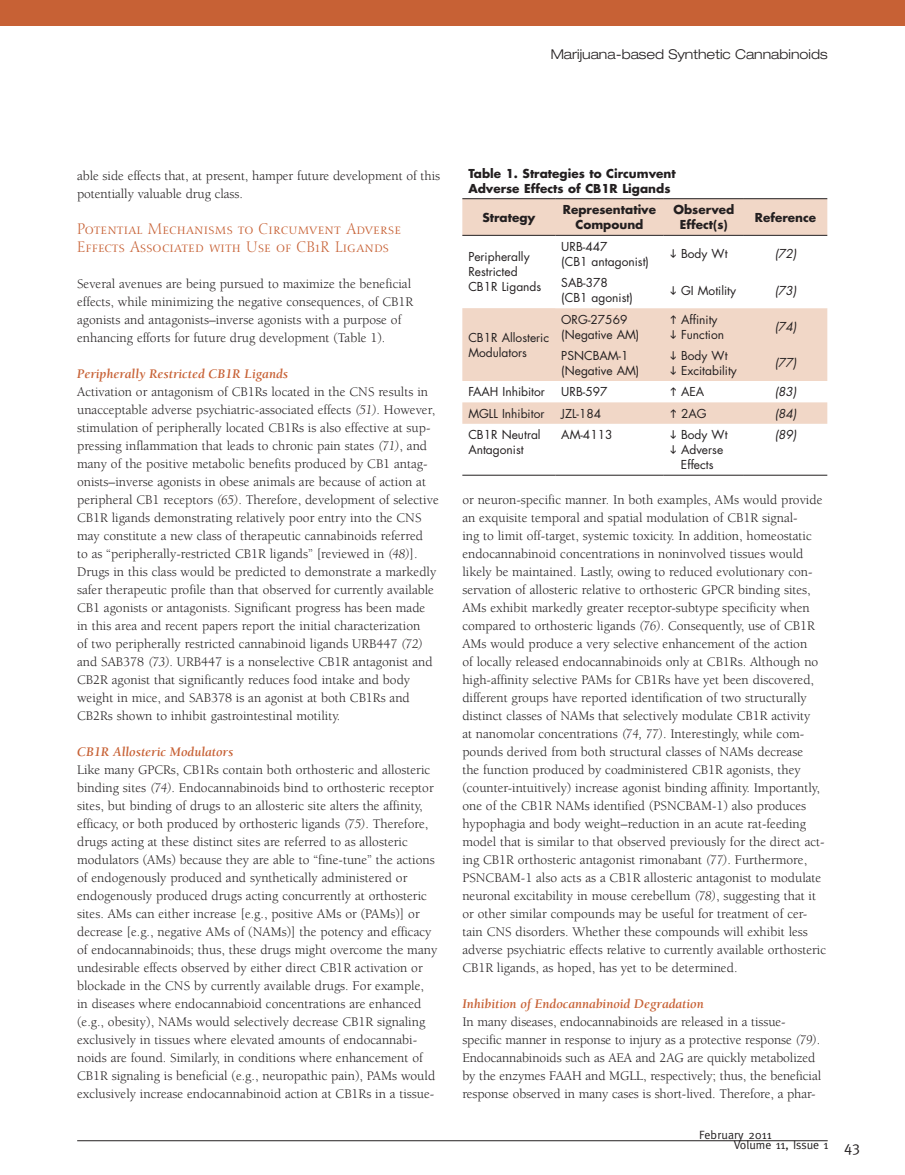
<style>
.page{position:relative;width:905px;height:1175px;background:#fff}
.page>*{position:absolute;margin:0;border:0;box-sizing:border-box;transform-origin:0 0}
.t1{font:15px/18px "Nofret Light SC";color:#c76135}
.t2{font:15px "Meta";color:#231f20}
.t3{font:13.5px/18px "Berkeley";color:#231f20}
.t4{font:italic 700 13.5px "Berkeley";color:#c76135}
.t5{font:300 expanded 13.5px "Helvetica Neue";color:#231f20}
.t6{font:12px/15px "Futura";color:#231f20}
.t7{font:700 12px/15px "Futura";color:#231f20;text-align:center}
.t8{font:italic 12px "Futura";color:#231f20}
.t9{font:12px/10.5px "Meta";color:#231f20}
.s1{font-style:italic}
</style>
<div class="page">
<div style="left:0;top:0;width:904px;height:25px;background:#c76135"></div>
<hr style="left:77px;top:1140px;width:750px;height:1px;background:#231f20">
<svg style="left:462px;top:199px;width:365px;height:225px;fill:#f1d7c7"></svg>
<hr style="left:462px;top:198px;width:93px;height:1px;background:#231f20">
<hr style="left:555px;top:198px;width:108px;height:1px;background:#231f20">
<hr style="left:663px;top:198px;width:81px;height:1px;background:#231f20">
<hr style="left:744px;top:198px;width:83px;height:1px;background:#231f20">
<hr style="left:462px;top:235px;width:93px;height:1px;background:#231f20">
<hr style="left:462px;top:475px;width:93px;height:1px;background:#231f20">
<hr style="left:555px;top:475px;width:108px;height:1px;background:#231f20">
<hr style="left:663px;top:475px;width:81px;height:1px;background:#231f20">
<hr style="left:744px;top:475px;width:83px;height:1px;background:#231f20">
<svg style="left:555px;top:235px;width:272px;height:73px"></svg>
<svg style="left:671px;top:315px;width:4px;height:8px"></svg>
<svg style="left:671px;top:330px;width:4px;height:8px"></svg>
<svg style="left:671px;top:351px;width:4px;height:9px"></svg>
<svg style="left:671px;top:366px;width:4px;height:9px"></svg>
<svg style="left:671px;top:387px;width:4px;height:9px"></svg>
<svg style="left:671px;top:409px;width:4px;height:9px"></svg>
<p class="t5" style="left:550px;top:46px;width:278px">Marijuana-based Synthetic Cannabinoids</p>
<p class="t3" style="left:77px;top:167px;width:364px">able side effects that, at present, hamper future development of this potentially valuable drug class.</p>
<p class="t1" style="left:77px;top:220px;width:325px">Potential Mechanisms to Circumvent Adverse<br>Effects Associated with Use of CB1R Ligands</p>
<p class="t3" style="left:77px;top:275px;width:337px">Several avenues are being pursued to maximize the beneficial effects, while minimizing the negative consequences, of CB1R agonists and antagonists–inverse agonists with a purpose of enhancing efforts for future drug development (Table 1).</p>
<p class="t4" style="left:77px;top:367px;width:212px">Peripherally Restricted CB1R Ligands</p>
<p class="t3" style="left:77px;top:383px;width:363px">Activation or antagonism of CB1Rs located in the CNS results in unacceptable adverse psychiatric-associated effects <span class="s1">(51)</span>. However, stimulation of peripherally located CB1Rs is also effective at sup&shy;pressing inflammation that leads to chronic pain states <span class="s1">(71)</span>, and many of the positive metabolic benefits produced by CB1 antag&shy;onists–inverse agonists in obese animals are because of action at peripheral CB1 receptors <span class="s1">(65)</span>. Therefore, development of selective CB1R ligands demonstrating relatively poor entry into the CNS may constitute a new class of therapeutic cannabinoids referred<br>to as “peripherally-restricted CB1R ligands” [reviewed in <span class="s1">(48)</span>].<br>Drugs in this class would be predicted to demonstrate a markedly safer therapeutic profile than that observed for currently available CB1 agonists or antagonists. Significant progress has been made in this area and recent papers report the initial characterization<br>of two peripherally restricted cannabinoid ligands URB447 <span class="s1">(72) </span>and SAB378 <span class="s1">(73)</span>. URB447 is a nonselective CB1R antagonist and CB2R agonist that significantly reduces food intake and body weight in mice, and SAB378 is an agonist at both CB1Rs and CB2Rs shown to inhibit gastrointestinal motility.</p>
<p class="t4" style="left:77px;top:745px;width:158px">CB1R Allosteric Modulators</p>
<p class="t3" style="left:77px;top:761px;width:361px">Like many GPCRs, CB1Rs contain both orthosteric and allosteric binding sites <span class="s1">(74)</span>. Endocannabinoids bind to orthosteric receptor sites, but binding of drugs to an allosteric site alters the affinity, efficacy, or both produced by orthosteric ligands <span class="s1">(75)</span>. Therefore, drugs acting at these distinct sites are referred to as allosteric modulators (AMs) because they are able to “fine-tune” the actions of endogenously produced and synthetically administered or endogenously produced drugs acting concurrently at orthosteric sites. AMs can either increase [e.g., positive AMs or (PAMs)] or decrease [e.g., negative AMs of (NAMs)] the potency and efficacy of endocannabinoids; thus, these drugs might overcome the many undesirable effects observed by either direct CB1R activation or blockade in the CNS by currently available drugs. For example, in diseases where endocannabioid concentrations are enhanced (e.g., obesity), NAMs would selectively decrease CB1R signaling exclusively in tissues where elevated amounts of endocannabi&shy;noids are found. Similarly, in conditions where enhancement of CB1R signaling is beneficial (e.g., neuropathic pain), PAMs would exclusively increase endocannabinoid action at CB1Rs in a tissue-</p>
<p class="t7" style="left:468px;top:165px;width:209px;text-align:left">Table 1. Strategies to Circumvent<br>Adverse Effects of CB1R Ligands</p>
<p class="t7" style="left:482px;top:209px;width:54px">Strategy</p>
<p class="t7" style="left:563px;top:202px;width:95px">Representative<br>Compound</p>
<p class="t7" style="left:673px;top:202px;width:62px">Observed<br>Effect(s)</p>
<p class="t7" style="left:755px;top:209px;width:63px">Reference</p>
<p class="t6" style="left:468px;top:249px;width:74px">Peripherally<br>Restricted<br>CB1R Ligands</p>
<p class="t6" style="left:561px;top:239px;width:89px">URB-447<br>(CB1 antagonist)</p>
<p class="t6" style="left:681px;top:246px;width:48px">Body Wt</p>
<p class="t8" style="left:774px;top:245px;width:23px">(72)</p>
<p class="t6" style="left:561px;top:275px;width:73px">SAB-378 (CB1 agonist)</p>
<p class="t6" style="left:681px;top:282px;width:57px">GI Motility</p>
<p class="t8" style="left:774px;top:282px;width:23px">(73)</p>
<p class="t6" style="left:468px;top:330px;width:82px">CB1R Allosteric<br>Modulators</p>
<p class="t6" style="left:561px;top:311px;width:80px">ORG-27569 (Negative AM)</p>
<p class="t6" style="left:681px;top:311px;width:45px">Affinity<br>Function</p>
<p class="t8" style="left:774px;top:318px;width:23px">(74)</p>
<p class="t6" style="left:561px;top:348px;width:80px">PSNCBAM-1 (Negative AM)</p>
<p class="t6" style="left:681px;top:348px;width:57px">Body Wt<br>Excitability</p>
<p class="t8" style="left:774px;top:355px;width:23px">(77)</p>
<p class="t6" style="left:468px;top:384px;width:78px">FAAH Inhibitor</p>
<p class="t6" style="left:561px;top:384px;width:48px">URB-597</p>
<p class="t6" style="left:681px;top:384px;width:25px">AEA</p>
<p class="t8" style="left:774px;top:384px;width:23px">(83)</p>
<p class="t6" style="left:468px;top:406px;width:78px">MGLL Inhibitor</p>
<p class="t6" style="left:561px;top:406px;width:41px">JZL-184</p>
<p class="t6" style="left:681px;top:406px;width:27px">2AG</p>
<p class="t8" style="left:774px;top:405px;width:23px">(84)</p>
<p class="t6" style="left:468px;top:427px;width:74px">CB1R Neutral<br>Antagonist</p>
<p class="t6" style="left:561px;top:427px;width:53px">AM-4113</p>
<p class="t6" style="left:681px;top:427px;width:48px">Body Wt<br>Adverse<br>Effects</p>
<p class="t8" style="left:774px;top:426px;width:23px">(89)</p>
<p class="t3" style="left:462px;top:491px;width:365px">or neuron-specific manner. In both examples, AMs would provide an exquisite temporal and spatial modulation of CB1R signal-<br>ing to limit off-target, systemic toxicity. In addition, homeostatic endocannabinoid concentrations in noninvolved tissues would likely be maintained. Lastly, owing to reduced evolutionary con&shy;servation of allosteric relative to orthosteric GPCR binding sites, AMs exhibit markedly greater receptor-subtype specificity when compared to orthosteric ligands <span class="s1">(76)</span>. Consequently, use of CB1R AMs would produce a very selective enhancement of the action<br>of locally released endocannabinoids only at CB1Rs. Although no high-affinity selective PAMs for CB1Rs have yet been discovered, different groups have reported identification of two structurally distinct classes of NAMs that selectively modulate CB1R activity<br>at nanomolar concentrations <span class="s1">(74, 77)</span>. Interestingly, while com&shy;pounds derived from both structural classes of NAMs decrease<br>the function produced by coadministered CB1R agonists, they (counter-intuitively) increase agonist binding affinity. Importantly, one of the CB1R NAMs identified (PSNCBAM-1) also produces hypophagia and body weight–reduction in an acute rat-feeding model that is similar to that observed previously for the direct act&shy;ing CB1R orthosteric antagonist rimonabant <span class="s1">(77)</span>. Furthermore, PSNCBAM-1 also acts as a CB1R allosteric antagonist to modulate neuronal excitability in mouse cerebellum <span class="s1">(78)</span>, suggesting that it or other similar compounds may be useful for treatment of cer&shy;tain CNS disorders. Whether these compounds will exhibit less adverse psychiatric effects relative to currently available orthosteric CB1R ligands, as hoped, has yet to be determined.</p>
<p class="t4" style="left:462px;top:996px;width:243px">Inhibition of Endocannabinoid Degradation</p>
<p class="t3" style="left:462px;top:1013px;width:360px">In many diseases, endocannabinoids are released in a tissue&shy;specific manner in response to injury as a protective response <span class="s1">(79)</span>.<br>Endocannabinoids such as AEA and 2AG are quickly metabolized by the enzymes FAAH and MGLL, respectively; thus, the beneficial response observed in many cases is short-lived. Therefore, a phar-</p>
<p class="t9" style="left:733px;top:1129px;width:96px;text-indent:-35px">February 2011<br>Volume 11, Issue 1</p>
<p class="t2" style="left:844px;top:1138px;width:18px">43</p>
</div>
